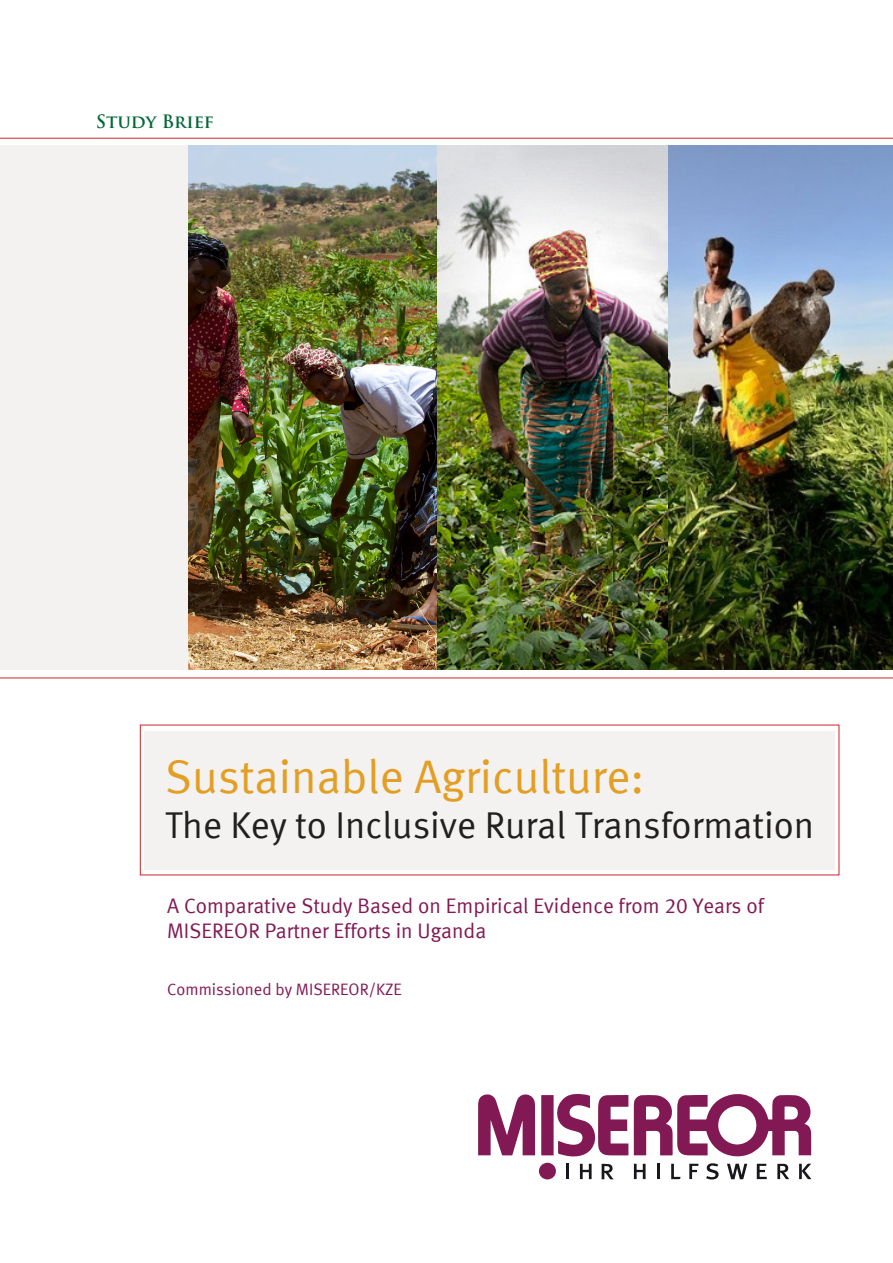
<style>
.page{position:relative;width:893px;height:1263px;background:#fff}
.page>*{position:absolute;margin:0;border:0;box-sizing:border-box;transform-origin:0 0}
.t1{font:46.95px "Meta Normal LF";color:#e39e24}
.t2{font:37.2px "Meta Normal LF";color:#231f20}
.t3{font:21px/25.2px "Meta Normal LF";color:#821954}
.t4{font:700 18px "Trajan Pro";color:#056839}
.t5{font:16.5px "Meta Normal LF";color:#821954}
</style>
<div class="page">
<div style="left:0;top:146px;width:293px;height:524px;background:#f3f2f1"></div>
<img style="left:189px;top:146px;width:465px;height:524px">
<div style="left:145px;top:731px;width:690px;height:138px;background:#f3f2f1"></div>
<svg style="left:478px;top:1094px;width:57px;height:61px"></svg>
<svg style="left:634px;top:1094px;width:177px;height:63px"></svg>
<svg style="left:541px;top:1094px;width:87px;height:63px"></svg>
<div style="left:539px;top:1163px;width:17px;height:16px;background:#821954;border-radius:50%"></div>
<svg style="left:727px;top:1164px;width:20px;height:15px"></svg>
<svg style="left:602px;top:1164px;width:11px;height:15px"></svg>
<svg style="left:777px;top:1164px;width:12px;height:15px"></svg>
<svg style="left:634px;top:1164px;width:12px;height:15px"></svg>
<svg style="left:580px;top:1164px;width:12px;height:15px"></svg>
<svg style="left:706px;top:1163px;width:13px;height:17px"></svg>
<svg style="left:799px;top:1163px;width:12px;height:16px"></svg>
<svg style="left:757px;top:1164px;width:10px;height:15px"></svg>
<svg style="left:689px;top:1164px;width:10px;height:15px"></svg>
<svg style="left:671px;top:1164px;width:9px;height:15px"></svg>
<svg style="left:566px;top:1164px;width:2px;height:15px"></svg>
<hr style="left:657px;top:1164px;width:3px;height:15px;background:#18181c">
<hr style="left:0;top:138px;width:893px;height:1px;background:#d1232a">
<hr style="left:0;top:678px;width:893px;height:1px;background:#d1232a">
<img style="left:654px;top:146px;width:239px;height:524px">
<p class="t4" style="left:96px;top:111px;width:120px">Study Brief</p>
<p class="t1" style="left:165px;top:749px;width:481px">Sustainable Agriculture:</p>
<p class="t2" style="left:165px;top:803px;width:650px">The Key to Inclusive Rural Transformation</p>
<p class="t3" style="left:167px;top:893px;width:598px">A Comparative Study Based on Empirical Evidence from 20 Years of<br>MISEREOR Partner Efforts in Uganda</p>
<p class="t5" style="left:167px;top:980px;width:236px">Commissioned by MISEREOR/KZE</p>
</div>
